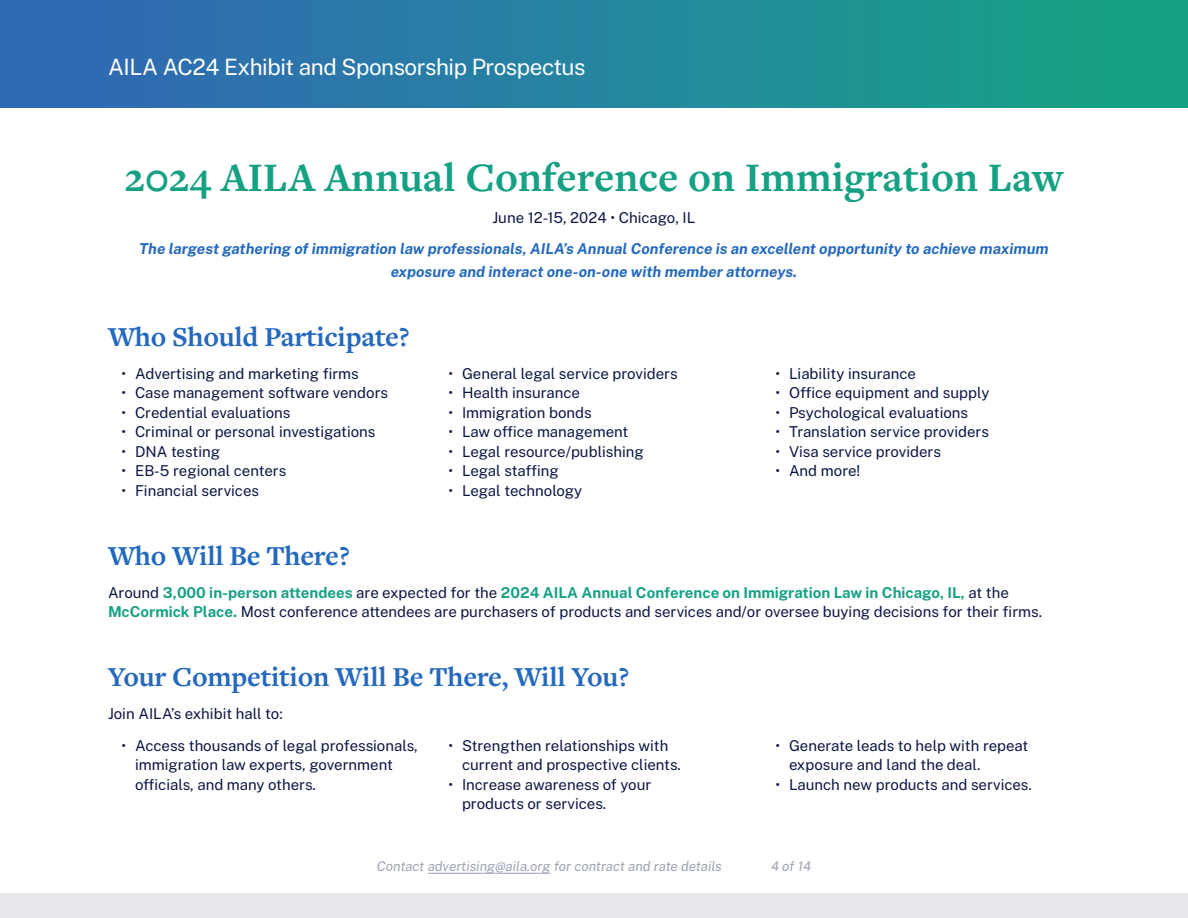
<style>
.page{position:relative;width:1188px;height:918px;background:#fff}
.page>*{position:absolute;margin:0;border:0;box-sizing:border-box;transform-origin:0 0}
.t1{font:700 42px "Freight Text Pro";color:#17a184}
.t2{font:700 28.5px "Freight Text Pro";letter-spacing:-.01em;color:#2469be}
.t3{font:22.5px "Public Sans";letter-spacing:-.02em;color:#fff}
.t4{font:15px/19.5px "Public Sans";color:#0c1744}
.t5{font:italic 700 15px/22.6px "Public Sans";color:#2469be;text-align:center}
.t6{font:italic 13.5px "Public Sans";color:#9ea2b4}
.s1{font-weight:700;color:#17a184}
</style>
<div class="page">
<div style="left:0;top:0;width:1188px;height:108px;background:linear-gradient(to right,#3265b8,#17a584)"></div>
<div style="left:0;top:894px;width:1188px;height:24px;background:#e7e8ec"></div>
<hr style="left:428px;top:873px;width:123px;height:1px;background:#9ea2b4">
<h3 class="t3" style="left:108px;top:52px;width:479px">AILA AC24 Exhibit and Sponsorship Prospectus</h3>
<h1 class="t1" style="left:125px;top:150px;width:940px">2024 AILA Annual Conference on Immigration Law</h1>
<p class="t4" style="left:492px;top:207px;width:204px">June 12-15, 2024 • Chicago, IL</p>
<p class="t5" style="left:139px;top:237px;width:911px">The largest gathering of immigration law professionals, AILA’s Annual Conference is an excellent opportunity to achieve maximum exposure and interact one-on-one with member attorneys.</p>
<h2 class="t2" style="left:108px;top:318px;width:303px">Who Should Participate?</h2>
<p class="t4" style="left:122px;top:363px;width:239px">• Advertising and marketing firms</p>
<p class="t4" style="left:122px;top:383px;width:268px">• Case management software vendors</p>
<p class="t4" style="left:122px;top:402px;width:170px">• Credential evaluations</p>
<p class="t4" style="left:122px;top:422px;width:255px">• Criminal or personal investigations</p>
<p class="t4" style="left:122px;top:441px;width:100px">• DNA testing</p>
<p class="t4" style="left:122px;top:461px;width:166px">• EB-5 regional centers</p>
<p class="t4" style="left:122px;top:480px;width:139px">• Financial services</p>
<p class="t4" style="left:448px;top:363px;width:231px">• General legal service providers</p>
<p class="t4" style="left:448px;top:383px;width:133px">• Health insurance</p>
<p class="t4" style="left:448px;top:402px;width:145px">• Immigration bonds</p>
<p class="t4" style="left:448px;top:422px;width:181px">• Law office management</p>
<p class="t4" style="left:448px;top:441px;width:197px">• Legal resource/publishing</p>
<p class="t4" style="left:448px;top:461px;width:112px">• Legal staffing</p>
<p class="t4" style="left:448px;top:480px;width:135px">• Legal technology</p>
<p class="t4" style="left:776px;top:363px;width:142px">• Liability insurance</p>
<p class="t4" style="left:776px;top:383px;width:215px">• Office equipment and supply</p>
<p class="t4" style="left:776px;top:402px;width:194px">• Psychological evaluations</p>
<p class="t4" style="left:776px;top:422px;width:215px">• Translation service providers</p>
<p class="t4" style="left:776px;top:441px;width:167px">• Visa service providers</p>
<p class="t4" style="left:776px;top:461px;width:86px">• And more!</p>
<h2 class="t2" style="left:108px;top:537px;width:243px">Who Will Be There?</h2>
<p class="t4" style="left:108px;top:582px;width:936px">Around <span class="s1">3,000 in-person attendees</span> are expected for the <span class="s1">2024 AILA Annual Conference on Immigration Law in Chicago, IL,</span> at the<br><span class="s1">McCormick Place.</span> Most conference attendees are purchasers of products and services and/or oversee buying decisions for their firms.</p>
<h2 class="t2" style="left:108px;top:658px;width:523px">Your Competition Will Be There, Will You?</h2>
<p class="t4" style="left:108px;top:704px;width:176px">Join AILA’s exhibit hall to:</p>
<p class="t4" style="left:135px;top:735px;width:284px;text-indent:-14px">• Access thousands of legal professionals, immigration law experts, government officials, and many others.</p>
<p class="t4" style="left:462px;top:735px;width:220px;text-indent:-14px">• Strengthen relationships with current and prospective clients.</p>
<p class="t4" style="left:462px;top:774px;width:191px;text-indent:-14px">• Increase awareness of your products or services.</p>
<p class="t4" style="left:789px;top:735px;width:241px;text-indent:-14px">• Generate leads to help with repeat exposure and land the deal.</p>
<p class="t4" style="left:776px;top:774px;width:258px">• Launch new products and services.</p>
<p class="t6" style="left:377px;top:857px;width:347px">Contact advertising@aila.org for contract and rate details</p>
<p class="t6" style="left:771px;top:857px;width:42px">4 of 14</p>
</div>
